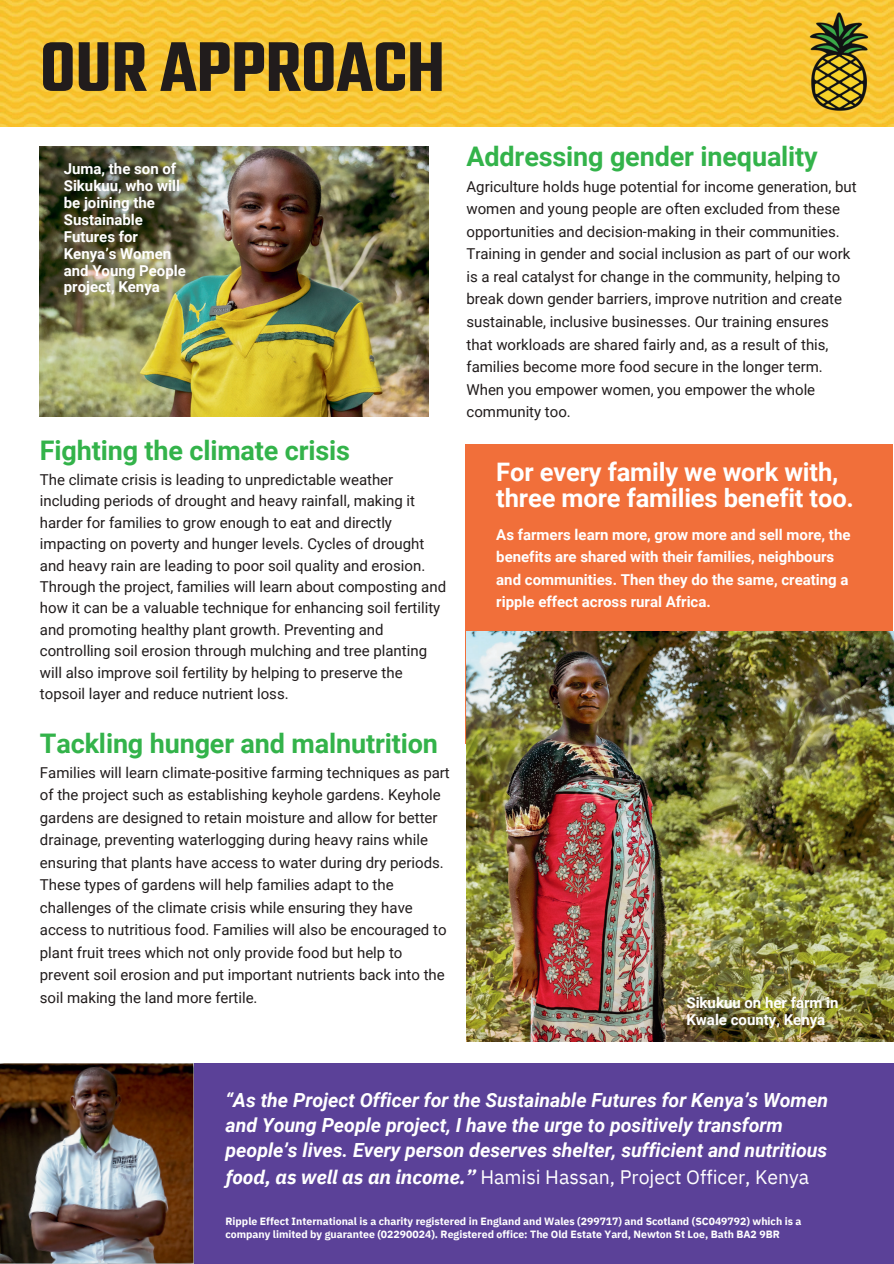
<style>
.page{position:relative;width:894px;height:1264px;background:#fff}
.page>*{position:absolute;margin:0;border:0;box-sizing:border-box;transform-origin:0 0}
.t1{font:600 76.5px "Teko";letter-spacing:-.005em;color:#211c1c}
.t2{font:700 27px "Roboto";letter-spacing:-.005em;color:#33b34a}
.t3{font:700 25.5px/25.8px "Roboto";letter-spacing:-.005em;color:#fff}
.t4{font:italic 700 19.5px/25.3px "Roboto";color:#fff}
.t5{font:19.5px "IBM Plex Sans";color:#fff}
.t6{font:15px/22.5px "Roboto";color:#211c1c}
.t7{font:700 15px/16.8px "Roboto";color:#fff}
.t8{font:700 10.5px/13.2px "IBM Plex Sans";color:#fff}
.s1{font-weight:700;font-style:italic}
</style>
<div class="page">
<div style="left:0;top:1063px;width:893px;height:200px;background:#5b4198"></div>
<div style="left:466px;top:445px;width:426px;height:298px;background:#f16f3a"></div>
<img style="left:0;top:1063px;width:193px;height:200px">
<img style="left:466px;top:631px;width:426px;height:410px">
<img style="left:40px;top:146px;width:388px;height:270px">
<img style="left:0;top:0;width:893px;height:126px">
<img style="left:808px;top:0;width:61px;height:127px">
<h1 class="t1" style="left:40px;top:20px;width:406px">OUR APPROACH</h1>
<p class="t7" style="left:64px;top:160px;width:124px">Juma, the son of<br>Sikukuu, who will be joining the<br>Sustainable<br>Futures for<br>Kenya’s Women and Young People project, Kenya</p>
<h2 class="t2" style="left:40px;top:432px;width:312px">Fighting the climate crisis</h2>
<p class="t6" style="left:40px;top:468px;width:407px;line-height:21.3px">The climate crisis is leading to unpredictable weather including periods of drought and heavy rainfall, making it harder for families to grow enough to eat and directly impacting on poverty and hunger levels. Cycles of drought and heavy rain are leading to poor soil quality and erosion.<br>Through the project, families will learn about composting and how it can be a valuable technique for enhancing soil fertility and promoting healthy plant growth. Preventing and controlling soil erosion through mulching and tree planting will also improve soil fertility by helping to preserve the topsoil layer and reduce nutrient loss.</p>
<h2 class="t2" style="left:40px;top:724px;width:399px">Tackling hunger and malnutrition</h2>
<p class="t6" style="left:40px;top:760px;width:411px">Families will learn climate-positive farming techniques as part of the project such as establishing keyhole gardens. Keyhole gardens are designed to retain moisture and allow for better drainage, preventing waterlogging during heavy rains while ensuring that plants have access to water during dry periods.<br>These types of gardens will help families adapt to the challenges of the climate crisis while ensuring they have access to nutritious food. Families will also be encouraged to plant fruit trees which not only provide food but help to prevent soil erosion and put important nutrients back into the soil making the land more fertile.</p>
<h2 class="t2" style="left:466px;top:137px;width:353px">Addressing gender inequality</h2>
<p class="t6" style="left:466px;top:175px;width:391px">Agriculture holds huge potential for income generation, but women and young people are often excluded from these opportunities and decision-making in their communities.<br>Training in gender and social inclusion as part of our work is a real catalyst for change in the community, helping to break down gender barriers, improve nutrition and create sustainable, inclusive businesses. Our training ensures that workloads are shared fairly and, as a result of this, families become more food secure in the longer term.<br>When you empower women, you empower the whole community too.</p>
<h3 class="t3" style="left:496px;top:458px;width:359px">For every family we work with, three more families benefit too.</h3>
<p class="t7" style="left:496px;top:522px;width:355px;line-height:22.5px">As farmers learn more, grow more and sell more, the benefits are shared with their families, neighbours and communities. Then they do the same, creating a ripple effect across rural Africa.</p>
<p class="t7" style="left:686px;top:993px;width:154px">Sikukuu on her farm in<br>Kwale county, Kenya</p>
<h3 class="t4" style="left:225px;top:1086px;width:604px">“As the Project Officer for the Sustainable Futures for Kenya’s Women and Young People project, I have the urge to positively transform people’s lives. Every person deserves shelter, sufficient and nutritious</h3>
<h3 class="t5" style="left:225px;top:1161px;width:585px"><span class="s1">food, as well as an income.”</span> Hamisi Hassan, Project Officer, Kenya</h3>
<p class="t8" style="left:225px;top:1213px;width:577px">Ripple Effect International is a charity registered in England and Wales (299717) and Scotland (SC049792) which is a company limited by guarantee (02290024). Registered office: The Old Estate Yard, Newton St Loe, Bath BA2 9BR</p>
</div>
